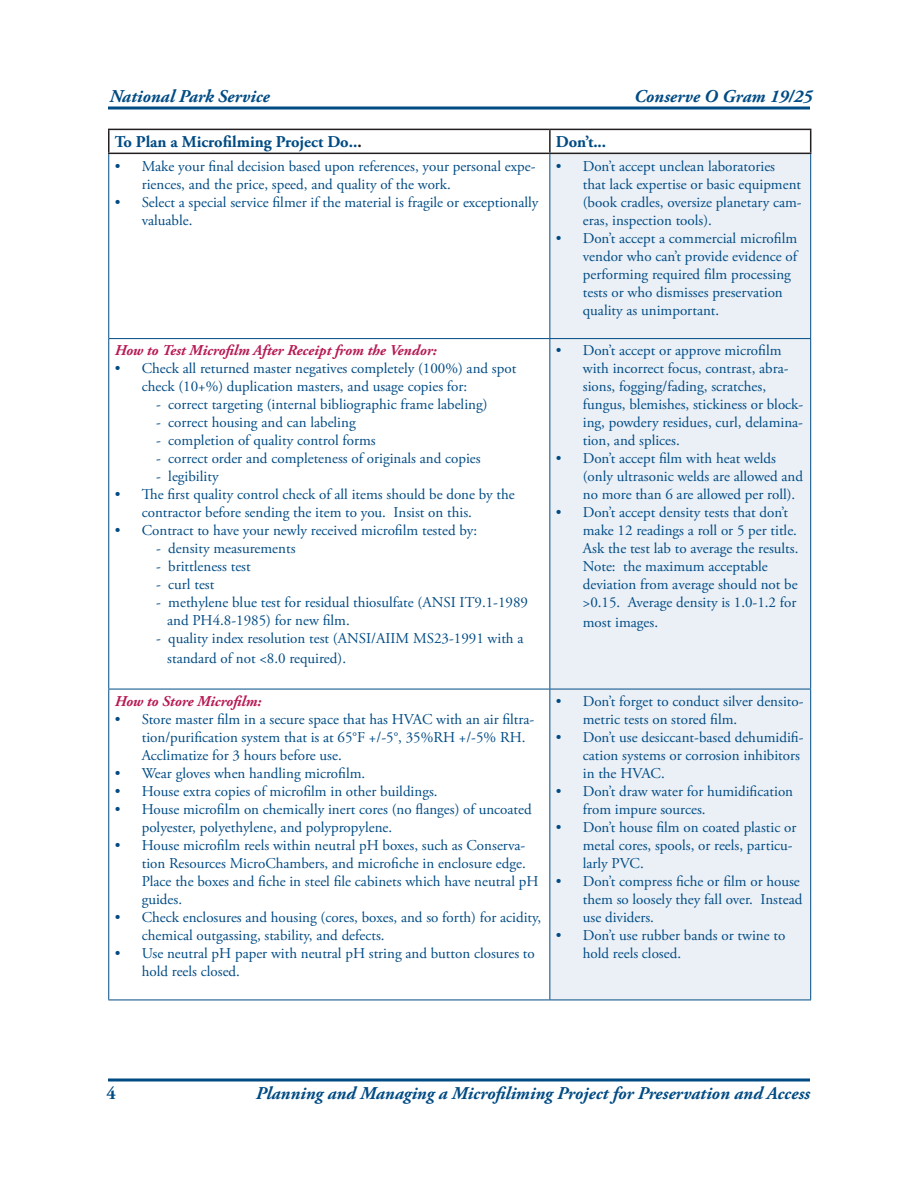
<style>
.page{position:relative;width:918px;height:1188px;background:#fff}
.page>*{position:absolute;margin:0;border:0;box-sizing:border-box;transform-origin:0 0}
.t1{font:italic 700 18px "Adobe Garamond Pro";color:#004b84}
.t2{font:700 18px "Adobe Garamond Pro";color:#004b84}
.t3{font:700 16.5px "Adobe Garamond Pro";color:#004b84}
.t4{font:15px/18px "Adobe Garamond Pro";color:#004b84}
.t5{font:italic 700 15px "Adobe Garamond Pro";color:#b71a54}
.s1{color:#231f20}
</style>
<div class="page">
<svg style="left:108px;top:1078px;width:702px;height:4px;background:#3f77a2"></svg>
<svg style="left:108px;top:106px;width:702px;height:4px;background:#3f77a2"></svg>
<div style="left:550px;top:154px;width:260px;height:846px;background:#ebf0f6"></div>
<hr style="left:108px;top:129px;width:442px;height:1px;background:#231f20">
<hr style="left:108px;top:130px;width:2px;height:23px;background:#231f20">
<hr style="left:550px;top:129px;width:261px;height:1px;background:#231f20">
<hr style="left:549px;top:130px;width:2px;height:23px;background:#231f20">
<svg style="left:810px;top:130px;width:1px;height:23px"></svg>
<hr style="left:108px;top:153px;width:442px;height:1px;background:#231f20">
<hr style="left:550px;top:153px;width:261px;height:1px;background:#231f20">
<hr style="left:108px;top:154px;width:1px;height:184px;background:#004b84">
<hr style="left:549px;top:154px;width:1px;height:184px;background:#004b84">
<hr style="left:810px;top:154px;width:1px;height:184px;background:#004b84">
<hr style="left:108px;top:338px;width:442px;height:1px;background:#004b84">
<hr style="left:108px;top:339px;width:1px;height:350px;background:#004b84">
<hr style="left:550px;top:338px;width:261px;height:1px;background:#004b84">
<hr style="left:549px;top:339px;width:1px;height:350px;background:#004b84">
<hr style="left:810px;top:339px;width:1px;height:350px;background:#004b84">
<hr style="left:108px;top:689px;width:442px;height:1px;background:#004b84">
<hr style="left:108px;top:689px;width:1px;height:311px;background:#004b84">
<hr style="left:550px;top:689px;width:261px;height:1px;background:#004b84">
<hr style="left:549px;top:689px;width:1px;height:311px;background:#004b84">
<hr style="left:810px;top:689px;width:1px;height:311px;background:#004b84">
<hr style="left:108px;top:1000px;width:442px;height:1px;background:#004b84">
<hr style="left:550px;top:1000px;width:261px;height:1px;background:#004b84">
<p class="t1" style="left:109px;top:85px;width:162px">National Park Service</p>
<p class="t1" style="left:634px;top:85px;width:180px">Conserve O Gram 19/25</p>
<p class="t3" style="left:115px;top:133px;width:248px">To Plan a Microfilming Project Do..<span class="s1">.</span></p>
<p class="t3" style="left:556px;top:133px;width:52px">Don’t...</p>
<p class="t4" style="left:142px;top:157px;width:395px">Make your final decision based upon references, your personal expe&shy;riences, and the price, speed, and quality of the work.</p>
<p class="t4" style="left:583px;top:157px;width:220px">Don’t accept unclean laboratories that lack expertise or basic equipment (book cradles, oversize planetary cam&shy;eras, inspection tools).</p>
<p class="t4" style="left:115px;top:157px;width:7px">•</p>
<p class="t4" style="left:556px;top:157px;width:7px">•</p>
<p class="t4" style="left:142px;top:193px;width:398px">Select a special service filmer if the material is fragile or exceptionally valuable.</p>
<p class="t4" style="left:115px;top:193px;width:7px">•</p>
<p class="t4" style="left:556px;top:229px;width:7px">•</p>
<h4 class="t5" style="left:115px;top:342px;width:323px">How to Test Microfilm After Receipt from the Vendor:</h4>
<p class="t4" style="left:142px;top:360px;width:376px">Check all returned master negatives completely (100%) and spot check (10+%) duplication masters, and usage copies for:</p>
<p class="t4" style="left:115px;top:360px;width:7px">•</p>
<p class="t4" style="left:156px;top:396px;width:333px">- correct targeting (internal bibliographic frame labeling)</p>
<p class="t4" style="left:156px;top:414px;width:201px">- correct housing and can labeling</p>
<p class="t4" style="left:156px;top:432px;width:221px">- completion of quality control forms</p>
<p class="t4" style="left:156px;top:450px;width:326px">- correct order and completeness of originals and copies</p>
<p class="t4" style="left:156px;top:468px;width:64px">- legibility</p>
<p class="t4" style="left:142px;top:486px;width:375px">The first quality control check of all items should be done by the contractor before sending the item to you. Insist on this.</p>
<p class="t4" style="left:115px;top:486px;width:7px">•</p>
<p class="t4" style="left:115px;top:522px;width:364px">• Contract to have your newly received microfilm tested by:</p>
<p class="t4" style="left:156px;top:540px;width:141px">- density measurements</p>
<p class="t4" style="left:156px;top:558px;width:96px">- brittleness test</p>
<p class="t4" style="left:156px;top:576px;width:60px">- curl test</p>
<p class="t4" style="left:167px;top:594px;width:362px;text-indent:-11px">- methylene blue test for residual thiosulfate (ANSI IT9.1-1989 and PH4.8-1985) for new film.</p>
<p class="t4" style="left:167px;top:629px;width:358px;line-height:19.8px;text-indent:-11px">- quality index resolution test (ANSI/AIIM MS23-1991 with a standard of not &lt;8.0 required).</p>
<h4 class="t5" style="left:115px;top:693px;width:148px">How to Store Microfilm:</h4>
<p class="t4" style="left:142px;top:711px;width:394px">Store master film in a secure space that has HVAC with an air filtra&shy;tion/purification system that is at 65°F +/-5°, 35%RH +/-5% RH.<br>Acclimatize for 3 hours before use.</p>
<p class="t4" style="left:115px;top:711px;width:7px">•</p>
<p class="t4" style="left:115px;top:765px;width:252px">• Wear gloves when handling microfilm.</p>
<p class="t4" style="left:115px;top:783px;width:324px">• House extra copies of microfilm in other buildings.</p>
<p class="t4" style="left:142px;top:801px;width:392px">House microfilm on chemically inert cores (no flanges) of uncoated polyester, polyethylene, and polypropylene.</p>
<p class="t4" style="left:115px;top:801px;width:7px">•</p>
<p class="t4" style="left:115px;top:837px;width:7px">•</p>
<p class="t4" style="left:142px;top:837px;width:398px">House microfilm reels within neutral pH boxes, such as Conserva&shy;tion Resources MicroChambers, and microfiche in enclosure edge.<br>Place the boxes and fiche in steel file cabinets which have neutral pH guides.</p>
<p class="t4" style="left:115px;top:909px;width:7px">•</p>
<p class="t4" style="left:142px;top:909px;width:401px">Check enclosures and housing (cores, boxes, and so forth) for acidity, chemical outgassing, stability, and defects.</p>
<p class="t4" style="left:115px;top:945px;width:7px">•</p>
<p class="t4" style="left:142px;top:945px;width:395px">Use neutral pH paper with neutral pH string and button closures to hold reels closed.</p>
<p class="t4" style="left:556px;top:342px;width:7px">•</p>
<p class="t4" style="left:556px;top:450px;width:7px">•</p>
<p class="t4" style="left:556px;top:504px;width:7px">•</p>
<p class="t4" style="left:556px;top:693px;width:7px">•</p>
<p class="t4" style="left:556px;top:729px;width:7px">•</p>
<p class="t4" style="left:556px;top:783px;width:7px">•</p>
<p class="t4" style="left:556px;top:819px;width:7px">•</p>
<p class="t4" style="left:556px;top:873px;width:7px">•</p>
<p class="t4" style="left:556px;top:927px;width:7px">•</p>
<p class="t4" style="left:583px;top:229px;width:216px">Don’t accept a commercial microfilm vendor who can’t provide evidence of performing required film processing tests or who dismisses preservation quality as unimportant.</p>
<p class="t4" style="left:583px;top:342px;width:222px">Don’t accept or approve microfilm with incorrect focus, contrast, abra&shy;sions, fogging/fading, scratches, fungus, blemishes, stickiness or block&shy;ing, powdery residues, curl, delamina&shy;tion, and splices.</p>
<p class="t4" style="left:583px;top:450px;width:222px">Don’t accept film with heat welds (only ultrasonic welds are allowed and no more than 6 are allowed per roll).</p>
<p class="t4" style="left:583px;top:504px;width:217px">Don’t accept density tests that don’t make 12 readings a roll or 5 per title.<br>Ask the test lab to average the results.<br>Note: the maximum acceptable deviation from average should not be &gt;0.15. Average density is 1.0-1.2 for</p>
<p class="t4" style="left:583px;top:614px;width:77px">most images.</p>
<p class="t4" style="left:583px;top:693px;width:222px">Don’t forget to conduct silver densito&shy;metric tests on stored film.</p>
<p class="t4" style="left:583px;top:729px;width:222px">Don’t use desiccant-based dehumidifi&shy;cation systems or corrosion inhibitors in the HVAC.</p>
<p class="t4" style="left:583px;top:783px;width:212px">Don’t draw water for humidification from impure sources.</p>
<p class="t4" style="left:583px;top:819px;width:215px">Don’t house film on coated plastic or metal cores, spools, or reels, particu&shy;larly PVC.</p>
<p class="t4" style="left:583px;top:873px;width:221px">Don’t compress fiche or film or house them so loosely they fall over. Instead use dividers.</p>
<p class="t4" style="left:583px;top:927px;width:204px">Don’t use rubber bands or twine to hold reels closed.</p>
<p class="t2" style="left:106px;top:1083px;width:11px">4</p>
<p class="t1" style="left:256px;top:1083px;width:556px">Planning and Managing a Microfiliming Project for Preservation and Access</p>
</div>
